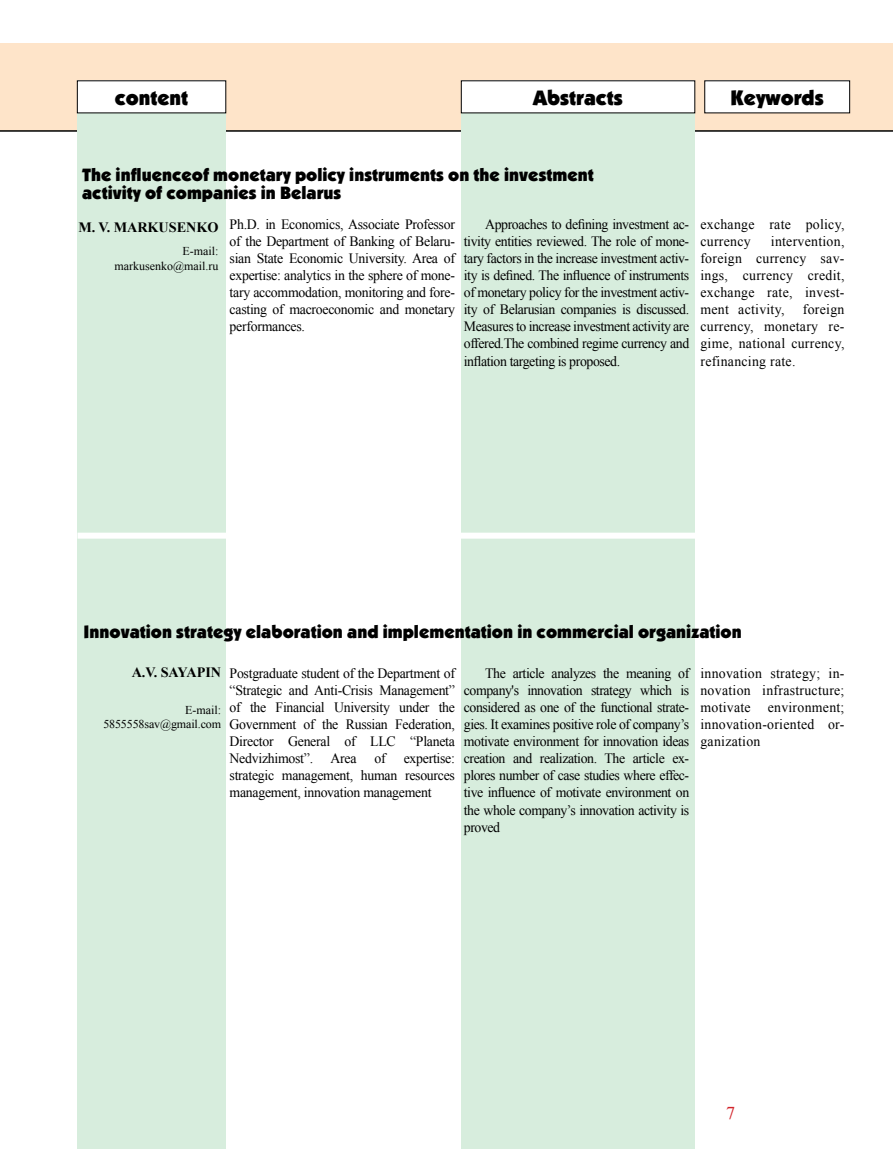
<style>
.page{position:relative;width:893px;height:1149px;background:#fff}
.page>*{position:absolute;margin:0;border:0;box-sizing:border-box;transform-origin:0 0}
.t1{font:900 21px "Kabel C";color:#000}
.t2{font:900 18px/18px "Kabel C";color:#000}
.t3{font:18px "Times New Roman";color:#d2232a}
.t4{font:14.25px/17.1px "Times New Roman";letter-spacing:-.02em;color:#000;text-align:justify}
.t5{font:14.25px/17.1px "Times New Roman";letter-spacing:.02em;color:#000}
.t6{font:700 14.25px "Times New Roman";letter-spacing:-.005em;color:#000}
.t7{font:12px/14.4px "Times New Roman";color:#000;text-align:right}
</style>
<div class="page">
<div style="left:0;top:43px;width:893px;height:88px;background:#fee4c9"></div>
<hr style="left:0;top:130px;width:893px;height:2px;background:#000">
<div style="left:461px;top:110px;width:234px;height:1038px;background:#d7eddd"></div>
<div style="left:461px;top:81px;width:234px;height:32px;background:#fff"></div>
<div style="left:705px;top:81px;width:145px;height:32px;background:#fff"></div>
<div style="left:77px;top:110px;width:149px;height:1038px;background:#d7eddd"></div>
<div style="left:77px;top:81px;width:149px;height:32px;background:#fff"></div>
<div style="left:78px;top:532px;width:773px;height:6px;background:#fff"></div>
<h1 class="t1" style="left:115px;top:85px;width:75px">content</h1>
<h1 class="t1" style="left:533px;top:85px;width:92px">Abstracts</h1>
<h1 class="t1" style="left:731px;top:85px;width:95px">Keywords</h1>
<p class="t2" style="left:82px;top:165px;width:513px">The influenceof monetary policy instruments on the investment activity of companies in Belarus</p>
<p class="t6" style="left:78px;top:217px;width:142px">M. V. MARKUSENKO</p>
<p class="t7" style="left:114px;top:244px;width:106px">E-mail: markusenko@mail.ru</p>
<p class="t4" style="left:464px;top:215px;width:227px;text-indent:21px">Approaches to defining investment ac&shy;tivity entities reviewed. The role of mone&shy;tary factors in the increase investment activ&shy;ity is defined. The influence of instruments of monetary policy for the investment activ&shy;ity of Belarusian companies is discussed.<br>Measures to increase investment activity are offered.The combined regime currency and inflation targeting is proposed.</p>
<p class="t4" style="left:230px;top:215px;width:227px">Ph.D. in Economics, Associate Professor of the Department of Banking of Belaru&shy;sian State Economic University. Area of expertise: analytics in the sphere of mone&shy;tary accommodation, monitoring and fore&shy;casting of macroeconomic and monetary performances.</p>
<p class="t5" style="left:700px;top:215px;width:146px">exchange rate policy, currency</p>
<p class="t4" style="left:700px;top:232px;width:146px;text-indent:70px">intervention, foreign currency sav&shy;ings, currency credit, exchange rate, invest&shy;ment activity,</p>
<p class="t4" style="left:700px;top:300px;width:146px;text-indent:102px">foreign currency, monetary re&shy;gime, national currency, refinancing rate.</p>
<p class="t2" style="left:84px;top:622px;width:660px">Innovation strategy elaboration and implementation in commercial organization</p>
<p class="t6" style="left:132px;top:662px;width:88px">A.V. SAYAPIN</p>
<p class="t7" style="left:103px;top:702px;width:119px">E-mail:<br>5855558sav@gmail.com</p>
<p class="t4" style="left:464px;top:664px;width:227px;text-indent:21px">The article analyzes the meaning of company's innovation strategy which is considered as one of the functional strate&shy;gies. It examines positive role of company’s motivate environment for innovation ideas creation and realization. The article ex&shy;plores number of case studies where effec&shy;tive influence of motivate environment on the whole company’s innovation activity is proved</p>
<p class="t4" style="left:230px;top:664px;width:227px">Postgraduate student of the Department of “Strategic and Anti-Crisis Management” of the Financial University under the Government of the Russian Federation, Director General of LLC “Planeta Nedvizhimost”. Area</p>
<p class="t4" style="left:230px;top:749px;width:227px;text-indent:174px">expertise: strategic management, human resources management, innovation management</p>
<p class="t4" style="left:374px;top:749px;width:13px">of</p>
<p class="t4" style="left:700px;top:664px;width:146px">innovation strategy; in&shy;novation infrastructure; motivate environment; innovation-oriented or&shy;ganization</p>
<p class="t3" style="left:726px;top:1100px;width:10px">7</p>
</div>
